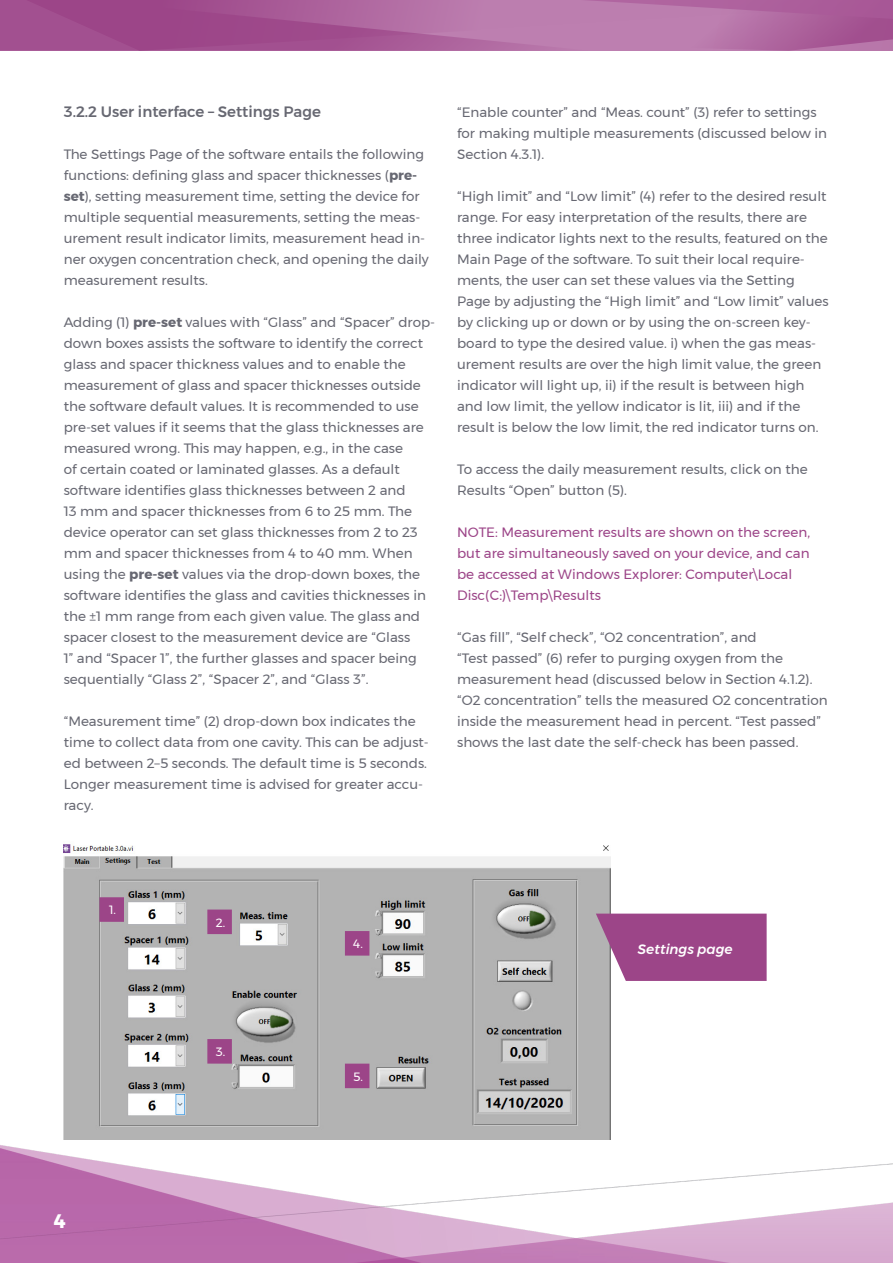
<style>
.page{position:relative;width:893px;height:1263px;background:#fff}
.page>*{position:absolute;margin:0;border:0;box-sizing:border-box;transform-origin:0 0}
.t1{font:700 19.5px "Montserrat";color:#fff}
.t2{font:500 15px "Montserrat";color:#676872}
.t3{font:13.5px/21px "Montserrat";color:#676872}
.t4{font:13.5px/21px "Montserrat";color:#9c4588}
.t5{font:italic 500 13.5px "Montserrat";color:#fff}
.t6{font:12px "Montserrat";color:#fff}
.s1{font-weight:700}
</style>
<div class="page">
<img style="left:0;top:919px;width:893px;height:344px">
<svg style="left:0;top:0;width:893px;height:51px;background:#ac629c"></svg>
<img style="left:64px;top:844px;width:546px;height:295px">
<svg style="left:596px;top:914px;width:171px;height:67px;background:#9f508d"></svg>
<div style="left:99px;top:897px;width:25px;height:25px;background:#9c4588"></div>
<div style="left:207px;top:909px;width:25px;height:25px;background:#9c4588"></div>
<div style="left:345px;top:931px;width:24px;height:25px;background:#9c4588"></div>
<div style="left:207px;top:1039px;width:25px;height:25px;background:#9c4588"></div>
<div style="left:345px;top:1064px;width:24px;height:24px;background:#9c4588"></div>
<p class="t2" style="left:64px;top:100px;width:259px">3.2.2 User interface – Settings Page</p>
<p class="t3" style="left:64px;top:144px;width:367px">The Settings Page of the software entails the following functions: defining glass and spacer thicknesses (<span class="s1">pre&shy;set</span>), setting measurement time, setting the device for multiple sequential measurements, setting the meas&shy;urement result indicator limits, measurement head in&shy;ner oxygen concentration check, and opening the daily measurement results.</p>
<p class="t3" style="left:64px;top:312px;width:373px">Adding (1) <span class="s1">pre-set</span> values with “Glass” and “Spacer” drop&shy;down boxes assists the software to identify the correct glass and spacer thickness values and to enable the measurement of glass and spacer thicknesses outside the software default values. It is recommended to use pre-set values if it seems that the glass thicknesses are measured wrong. This may happen, e.g., in the case<br>of certain coated or laminated glasses. As a default software identifies glass thicknesses between 2 and<br>13 mm and spacer thicknesses from 6 to 25 mm. The device operator can set glass thicknesses from 2 to 23 mm and spacer thicknesses from 4 to 40 mm. When using the <span class="s1">pre-set</span> values via the drop-down boxes, the software identifies the glass and cavities thicknesses in the ±1 mm range from each given value. The glass and spacer closest to the measurement device are “Glass<br>1” and “Spacer 1”, the further glasses and spacer being sequentially “Glass 2”, “Spacer 2”, and “Glass 3”.</p>
<p class="t3" style="left:64px;top:711px;width:367px">“Measurement time” (2) drop-down box indicates the time to collect data from one cavity. This can be adjust&shy;ed between 2–5 seconds. The default time is 5 seconds.<br>Longer measurement time is advised for greater accu&shy;racy.</p>
<p class="t3" style="left:457px;top:102px;width:371px">“Enable counter” and “Meas. count” (3) refer to settings for making multiple measurements (discussed below in<br>Section 4.3.1).</p>
<p class="t3" style="left:457px;top:186px;width:373px">“High limit” and “Low limit” (4) refer to the desired result range. For easy interpretation of the results, there are three indicator lights next to the results, featured on the Main Page of the software. To suit their local require&shy;ments, the user can set these values via the Setting Page by adjusting the “High limit” and “Low limit” values by clicking up or down or by using the on-screen key&shy;board to type the desired value. i) when the gas meas&shy;urement results are over the high limit value, the green indicator will light up, ii) if the result is between high and low limit, the yellow indicator is lit, iii) and if the result is below the low limit, the red indicator turns on.</p>
<p class="t3" style="left:457px;top:459px;width:352px">To access the daily measurement results, click on the<br>Results “Open” button (5).</p>
<p class="t4" style="left:457px;top:522px;width:354px">NOTE: Measurement results are shown on the screen, but are simultaneously saved on your device, and can be accessed at Windows Explorer: Computer\Local Disc(C:)\Temp\Results</p>
<p class="t3" style="left:457px;top:627px;width:372px">“Gas fill”, “Self check”, “O2 concentration”, and<br>“Test passed” (6) refer to purging oxygen from the measurement head (discussed below in Section 4.1.2). “O2 concentration” tells the measured O2 concentration inside the measurement head in percent. “Test passed” shows the last date the self-check has been passed.</p>
<p class="t6" style="left:109px;top:901px;width:8px">1.</p>
<p class="t6" style="left:216px;top:913px;width:11px">2.</p>
<p class="t6" style="left:216px;top:1042px;width:11px">3.</p>
<p class="t6" style="left:353px;top:934px;width:11px">4.</p>
<p class="t6" style="left:353px;top:1067px;width:11px">5.</p>
<p class="t5" style="left:638px;top:938px;width:96px">Settings page</p>
<h1 class="t1" style="left:54px;top:1205px;width:13px">4</h1>
</div>
